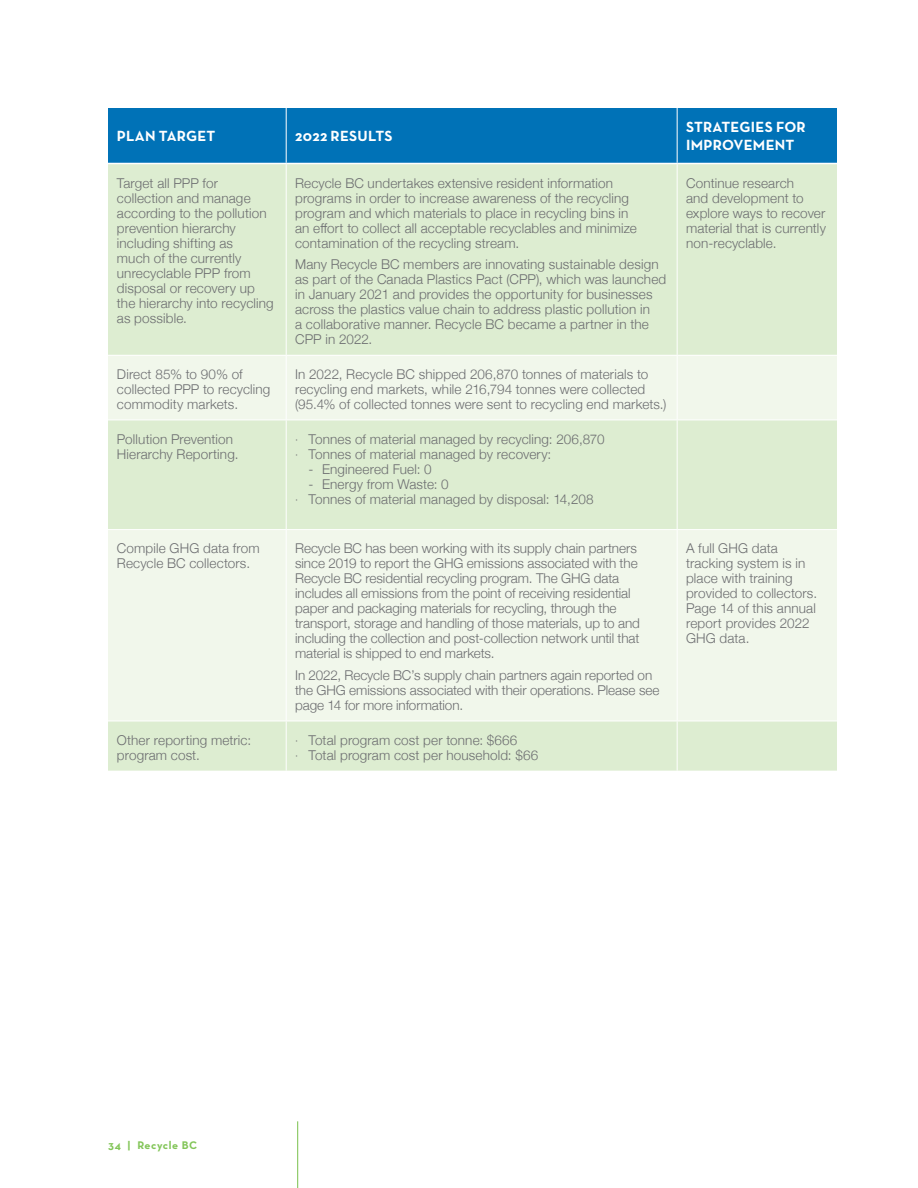
<style>
.page{position:relative;width:918px;height:1188px;background:#fff}
.page>*{position:absolute;margin:0;border:0;box-sizing:border-box;transform-origin:0 0}
.t1{font:700 15px/18px "Neutra Text";letter-spacing:.015em;color:#fff}
.t2{font:300 13.5px/15px "Helvetica Neue";letter-spacing:.01em;color:#6c6d70}
.t3{font:700 11.25px "Neutra Text";letter-spacing:.05em;color:#83c559}
.s1{font-family:"Gotham HTF"}
</style>
<div class="page">
<hr style="left:297px;top:1121px;width:1px;height:67px;background:#83c559">
<div style="left:108px;top:108px;width:729px;height:55px;background:#0072b7"></div>
<div style="left:108px;top:164px;width:729px;height:607px;background:#ddedd1"></div>
<svg style="left:108px;top:356px;width:729px;height:365px;background:#ebf4e3"></svg>
<hr style="left:286px;top:108px;width:1px;height:55px;background:#fff">
<hr style="left:677px;top:108px;width:1px;height:55px;background:#fff">
<hr style="left:286px;top:164px;width:1px;height:191px;background:#fff">
<hr style="left:677px;top:164px;width:1px;height:191px;background:#fff">
<hr style="left:108px;top:355px;width:178px;height:1px;background:#fff">
<hr style="left:286px;top:355px;width:391px;height:1px;background:#fff">
<hr style="left:286px;top:356px;width:1px;height:64px;background:#fff">
<hr style="left:677px;top:355px;width:160px;height:1px;background:#fff">
<hr style="left:677px;top:356px;width:1px;height:64px;background:#fff">
<hr style="left:108px;top:420px;width:178px;height:1px;background:#fff">
<hr style="left:286px;top:420px;width:391px;height:1px;background:#fff">
<hr style="left:286px;top:420px;width:1px;height:109px;background:#fff">
<hr style="left:677px;top:420px;width:160px;height:1px;background:#fff">
<hr style="left:677px;top:420px;width:1px;height:109px;background:#fff">
<hr style="left:108px;top:529px;width:178px;height:1px;background:#fff">
<hr style="left:286px;top:529px;width:391px;height:1px;background:#fff">
<hr style="left:286px;top:530px;width:1px;height:191px;background:#fff">
<hr style="left:677px;top:529px;width:160px;height:1px;background:#fff">
<hr style="left:677px;top:530px;width:1px;height:191px;background:#fff">
<hr style="left:108px;top:721px;width:178px;height:1px;background:#fff">
<hr style="left:286px;top:721px;width:391px;height:1px;background:#fff">
<hr style="left:286px;top:721px;width:1px;height:50px;background:#fff">
<hr style="left:677px;top:721px;width:160px;height:1px;background:#fff">
<hr style="left:677px;top:721px;width:1px;height:50px;background:#fff">
<p class="t1" style="left:117px;top:127px;width:100px">PLAN TARGET</p>
<p class="t1" style="left:295px;top:127px;width:99px">2022 RESULTS</p>
<p class="t1" style="left:686px;top:118px;width:121px">STRATEGIES FOR<br>IMPROVEMENT</p>
<p class="t2" style="left:117px;top:174px;width:158px">Target all PPP for collection and manage according to the pollution prevention hierarchy including shifting as<br>much of the currently unrecyclable PPP from disposal or recovery up the hierarchy into recycling as possible.</p>
<p class="t2" style="left:295px;top:174px;width:343px">Recycle BC undertakes extensive resident information programs in order to increase awareness of the recycling program and which materials to place in recycling bins in an effort to collect all acceptable recyclables and minimize contamination of the recycling stream.</p>
<p class="t2" style="left:686px;top:174px;width:141px">Continue research<br>and development to explore ways to recover material that is currently non-recyclable.</p>
<p class="t2" style="left:295px;top:256px;width:373px">Many Recycle BC members are innovating sustainable design as part of the Canada Plastics Pact (CPP), which was launched in January 2021 and provides the opportunity for businesses across the plastics value chain to address plastic pollution in<br>a collaborative manner. Recycle BC became a partner in the CPP in 2022.</p>
<p class="t2" style="left:117px;top:366px;width:155px">Direct 85% to 90% of collected PPP to recycling commodity markets.</p>
<p class="t2" style="left:295px;top:366px;width:373px">In 2022, Recycle BC shipped 206,870 tonnes of materials to recycling end markets, while 216,794 tonnes were collected (95.4% of collected tonnes were sent to recycling end markets.)</p>
<p class="t2" style="left:117px;top:430px;width:123px">Pollution Prevention<br>Hierarchy Reporting.</p>
<p class="t2" style="left:295px;top:430px;width:311px"><span class="s1">·</span> Tonnes of material managed by recycling: 206,870 <span class="s1">·</span> Tonnes of material managed by recovery:</p>
<p class="t2" style="left:309px;top:460px;width:125px">- Engineered Fuel: 0</p>
<p class="t2" style="left:295px;top:475px;width:300px;text-indent:14px">- Energy from Waste: 0<br><span class="s1">·</span> Tonnes of material managed by disposal: 14,208</p>
<p class="t2" style="left:117px;top:540px;width:144px">Compile GHG data from<br>Recycle BC collectors.</p>
<p class="t2" style="left:295px;top:540px;width:346px">Recycle BC has been working with its supply chain partners since 2019 to report the GHG emissions associated with the Recycle BC residential recycling program. The GHG data includes all emissions from the point of receiving residential paper and packaging materials for recycling, through the transport, storage and handling of those materials, up to and including the collection and post-collection network until that material is shipped to end markets.</p>
<p class="t2" style="left:295px;top:667px;width:366px">In 2022, Recycle BC’s supply chain partners again reported on the GHG emissions associated with their operations. Please see page 14 for more information.</p>
<p class="t2" style="left:117px;top:731px;width:136px">Other reporting metric: program cost.</p>
<p class="t2" style="left:295px;top:731px;width:245px"><span class="s1">·</span> Total program cost per tonne: $666<br><span class="s1">·</span> Total program cost per household: $66</p>
<p class="t2" style="left:686px;top:540px;width:133px">A full GHG data tracking system is in place with training provided to collectors.<br>Page 14 of this annual report provides 2022<br>GHG data.</p>
<p class="t3" style="left:108px;top:1138px;width:90px">34 | Recycle BC</p>
</div>
